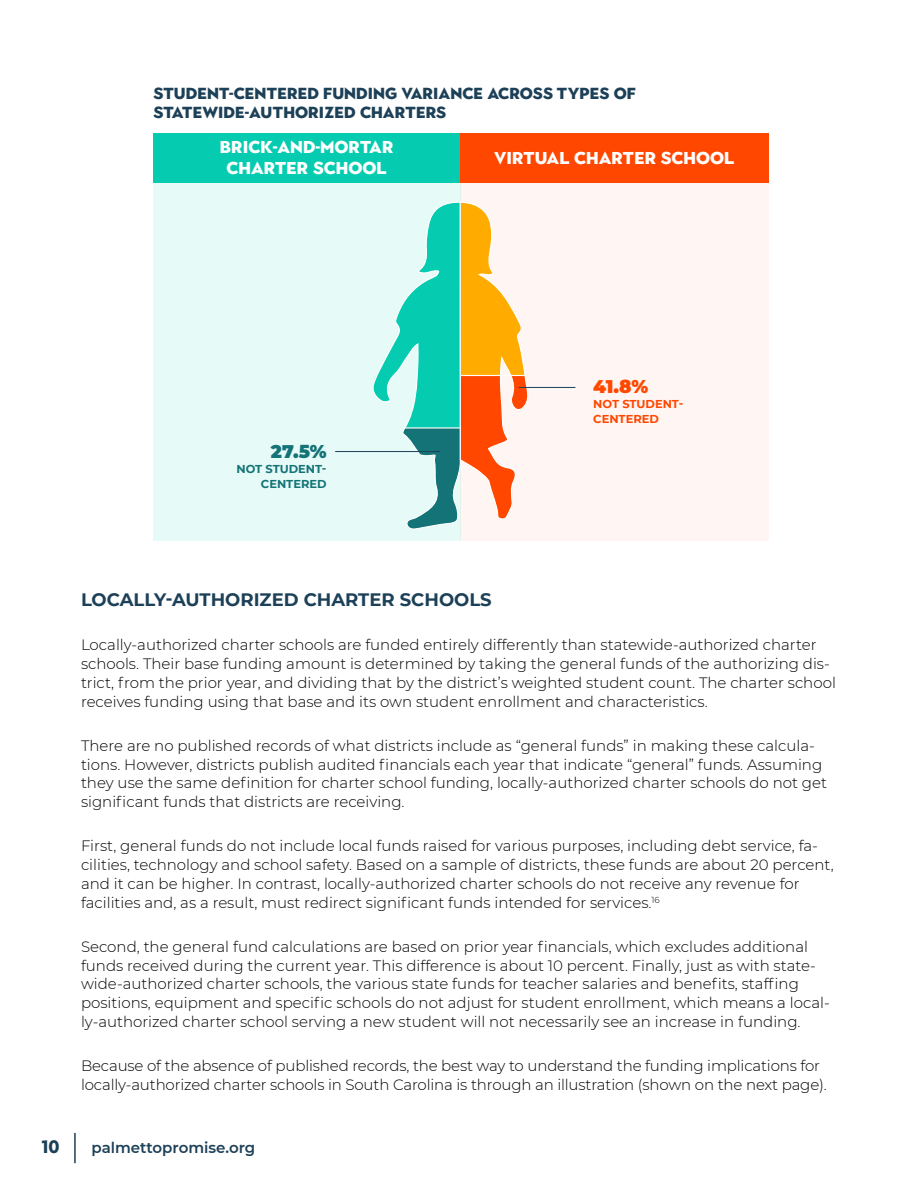
<style>
.page{position:relative;width:918px;height:1188px;background:#fff}
.page>*{position:absolute;margin:0;border:0;box-sizing:border-box;transform-origin:0 0}
.t1{font:900 18.3px "Montserrat";color:#147377}
.t2{font:900 18.3px "Montserrat";color:#ff4700}
.t3{font:700 18px "Montserrat";color:#1c4057}
.t4{font:900 18px "Town 10 Display";color:#1c4057}
.t5{font:900 17.25px/20.5px "Town 10 Display";color:#fff;text-align:center}
.t6{font:900 16.05px/19.2px "Town 10 Display";color:#1c4057}
.t7{font:300 15px/18.8px "Montserrat";color:#000}
.t8{font:600 15px "Montserrat";color:#1c4057}
.t9{font:700 11.4px/14.9px "Montserrat";color:#147377;text-align:right}
.t10{font:700 11.4px/14.9px "Montserrat";color:#ff4700}
</style>
<div class="page">
<hr style="left:74px;top:1133px;width:2px;height:30px;background:#1c4057">
<div style="left:460px;top:183px;width:309px;height:357px;background:#fff6f3"></div>
<div style="left:153px;top:183px;width:307px;height:357px;background:#e6faf7"></div>
<div style="left:153px;top:134px;width:307px;height:49px;background:#05ccb0"></div>
<div style="left:460px;top:134px;width:309px;height:49px;background:#ff4700"></div>
<svg style="left:372px;top:201px;width:158px;height:329px"></svg>
<hr style="left:405px;top:427px;width:55px;height:2px;background:#fff">
<hr style="left:335px;top:451px;width:105px;height:1px;background:#1c4057">
<hr style="left:519px;top:387px;width:56px;height:1px;background:#1c4057">
<p class="t6" style="left:153px;top:84px;width:485px">STUDENT-CENTERED FUNDING VARIANCE ACROSS TYPES OF<br>STATEWIDE-AUTHORIZED CHARTERS</p>
<p class="t5" style="left:220px;top:137px;width:175px">BRICK-AND-MORTAR<br>CHARTER SCHOOL</p>
<p class="t5" style="left:494px;top:148px;width:242px">VIRTUAL CHARTER SCHOOL</p>
<p class="t1" style="left:271px;top:438px;width:57px">27.5%</p>
<p class="t9" style="left:236px;top:461px;width:92px">NOT STUDENT-<br>CENTERED</p>
<p class="t2" style="left:593px;top:373px;width:57px">41.8%</p>
<p class="t10" style="left:593px;top:396px;width:92px">NOT STUDENT-<br>CENTERED</p>
<p class="t3" style="left:81px;top:587px;width:412px">LOCALLY-AUTHORIZED CHARTER SCHOOLS</p>
<p class="t7" style="left:81px;top:635px;width:756px">Locally-authorized charter schools are funded entirely differently than statewide-authorized charter schools. Their base funding amount is determined by taking the general funds of the authorizing dis&shy;trict, from the prior year, and dividing that by the district’s weighted student count. The charter school receives funding using that base and its own student enrollment and characteristics.</p>
<p class="t7" style="left:81px;top:736px;width:748px">There are no published records of what districts include as “general funds” in making these calcula&shy;tions. However, districts publish audited financials each year that indicate “general” funds. Assuming they use the same definition for charter school funding, locally-authorized charter schools do not get significant funds that districts are receiving.</p>
<p class="t7" style="left:81px;top:836px;width:754px">First, general funds do not include local funds raised for various purposes, including debt service, fa&shy;cilities, technology and school safety. Based on a sample of districts, these funds are about 20 percent, and it can be higher. In contrast, locally-authorized charter schools do not receive any revenue for facilities and, as a result, must redirect significant funds intended for services.<sup>16</sup></p>
<p class="t7" style="left:81px;top:937px;width:750px">Second, the general fund calculations are based on prior year financials, which excludes additional funds received during the current year. This difference is about 10 percent. Finally, just as with state&shy;wide-authorized charter schools, the various state funds for teacher salaries and benefits, staffing positions, equipment and specific schools do not adjust for student enrollment, which means a local&shy;ly-authorized charter school serving a new student will not necessarily see an increase in funding.</p>
<p class="t7" style="left:81px;top:1056px;width:747px">Because of the absence of published records, the best way to understand the funding implications for locally-authorized charter schools in South Carolina is through an illustration (shown on the next page).</p>
<p class="t4" style="left:41px;top:1136px;width:20px">10</p>
<p class="t8" style="left:92px;top:1137px;width:165px">palmettopromise.org</p>
</div>
